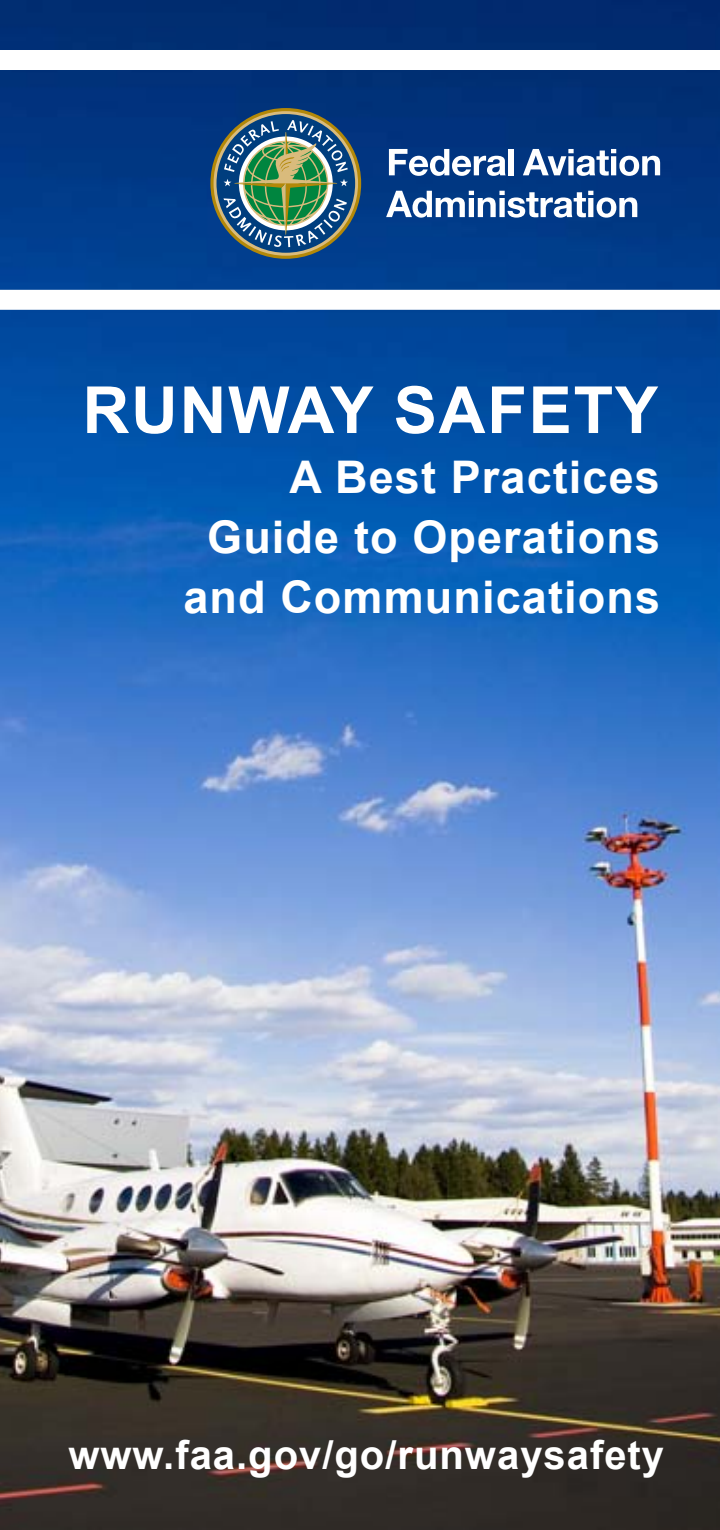
<style>
.page{position:relative;width:720px;height:1530px;background:#fff}
.page>*{position:absolute;margin:0;border:0;box-sizing:border-box;transform-origin:0 0}
.t1{font:700 65px "Arial";letter-spacing:.025em;color:#fff}
.t2{font:700 45px/60px "Arial";letter-spacing:.025em;color:#fff;text-align:right}
.t3{font:700 40px "Arial";letter-spacing:.025em;color:#fff}
</style>
<div class="page">
<img style="left:0;top:0;width:720px;height:1530px">
<div style="left:0;top:50px;width:720px;height:20px;background:#fff"></div>
<div style="left:0;top:290px;width:720px;height:20px;background:#fff"></div>
<svg style="left:389px;top:149px;width:117px;height:27px"></svg>
<div style="left:509px;top:149px;width:5px;height:26px;background:#fff"></div>
<svg style="left:523px;top:149px;width:137px;height:27px"></svg>
<svg style="left:386px;top:191px;width:251px;height:27px"></svg>
<svg style="left:210px;top:108px;width:151px;height:151px"></svg>
<svg style="left:214px;top:111px;width:144px;height:145px"></svg>
<div style="left:217px;top:114px;width:138px;height:139px;background:#003e7e;border-radius:50%"></div>
<svg style="left:224px;top:120px;width:124px;height:127px"></svg>
<h1 class="t1" style="left:82px;top:367px;width:577px">RUNWAY SAFETY</h1>
<p class="t2" style="left:183px;top:449px;width:478px">A Best Practices<br>Guide to Operations and Communications</p>
<p class="t3" style="left:68px;top:1428px;width:597px">www.faa.gov/go/runwaysafety</p>
</div>
